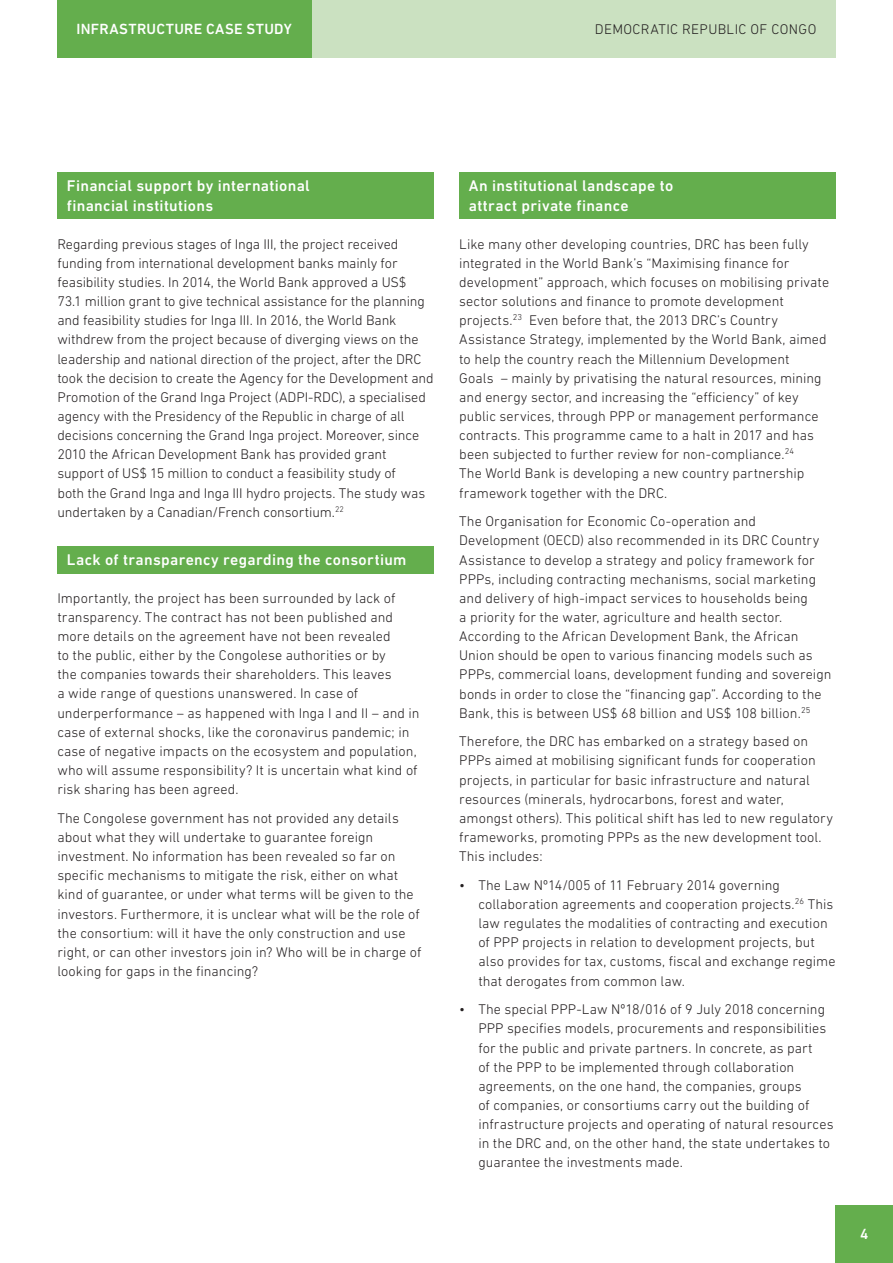
<style>
.page{position:relative;width:893px;height:1263px;background:#fff}
.page>*{position:absolute;margin:0;border:0;box-sizing:border-box;transform-origin:0 0}
.t1{font:500 15.75px/19.2px "DIN Next LT Pro";letter-spacing:.02em;color:#fff}
.t2{font:500 15px "DIN Next LT Pro";letter-spacing:.02em;color:#fff}
.t3{font:300 14.25px/19.2px "DIN Next LT Pro";color:#231f20}
.t4{font:300 14.25px "DIN Next LT Pro";letter-spacing:.025em;color:#231f20}
</style>
<div class="page">
<div style="left:57px;top:173px;width:377px;height:46px;background:#64ae4d"></div>
<div style="left:57px;top:546px;width:377px;height:27px;background:#64ae4d"></div>
<div style="left:459px;top:173px;width:377px;height:46px;background:#64ae4d"></div>
<div style="left:57px;top:0;width:256px;height:57px;background:#64ae4d"></div>
<div style="left:313px;top:0;width:523px;height:57px;background:#cbe1c1"></div>
<div style="left:836px;top:1205px;width:57px;height:58px;background:#64ae4d"></div>
<p class="t2" style="left:77px;top:20px;width:217px">INFRASTRUCTURE CASE STUDY</p>
<p class="t4" style="left:595px;top:21px;width:223px">DEMOCRATIC REPUBLIC OF CONGO</p>
<p class="t1" style="left:67px;top:176px;width:244px">Financial support by international financial institutions</p>
<p class="t3" style="left:57px;top:234px;width:378px">Regarding previous stages of Inga III, the project received funding from international development banks mainly for feasibility studies. In 2014, the World Bank approved a US$ 73.1 million grant to give technical assistance for the planning and feasibility studies for Inga III. In 2016, the World Bank withdrew from the project because of diverging views on the leadership and national direction of the project, after the DRC took the decision to create the Agency for the Development and Promotion of the Grand Inga Project (ADPI-RDC), a specialised agency with the Presidency of the Republic in charge of all decisions concerning the Grand Inga project. Moreover, since 2010 the African Development Bank has provided grant support of US$ 15 million to conduct a feasibility study of<br>both the Grand Inga and Inga III hydro projects. The study was undertaken by a Canadian/French consortium.<sup>22</sup></p>
<p class="t1" style="left:67px;top:549px;width:341px">Lack of transparency regarding the consortium</p>
<p class="t3" style="left:57px;top:588px;width:364px">Importantly, the project has been surrounded by lack of transparency. The contract has not been published and more details on the agreement have not been revealed<br>to the public, either by the Congolese authorities or by<br>the companies towards their shareholders. This leaves<br>a wide range of questions unanswered. In case of underperformance – as happened with Inga I and II – and in case of external shocks, like the coronavirus pandemic; in case of negative impacts on the ecosystem and population, who will assume responsibility? It is uncertain what kind of risk sharing has been agreed.</p>
<p class="t3" style="left:57px;top:808px;width:366px">The Congolese government has not provided any details about what they will undertake to guarantee foreign investment. No information has been revealed so far on specific mechanisms to mitigate the risk, either on what kind of guarantee, or under what terms will be given to the investors. Furthermore, it is unclear what will be the role of the consortium: will it have the only construction and use right, or can other investors join in? Who will be in charge of looking for gaps in the financing?</p>
<p class="t1" style="left:469px;top:176px;width:206px">An institutional landscape to attract private finance</p>
<p class="t3" style="left:459px;top:234px;width:371px">Like many other developing countries, DRC has been fully integrated in the World Bank’s “Maximising finance for development” approach, which focuses on mobilising private sector solutions and finance to promote development projects.<sup>23</sup> Even before that, the 2013 DRC’s Country Assistance Strategy, implemented by the World Bank, aimed to help the country reach the Millennium Development<br>Goals – mainly by privatising the natural resources, mining and energy sector, and increasing the “efficiency” of key public services, through PPP or management performance contracts. This programme came to a halt in 2017 and has been subjected to further review for non-compliance.<sup>24<br></sup>The World Bank is developing a new country partnership framework together with the DRC.</p>
<p class="t3" style="left:459px;top:512px;width:374px">The Organisation for Economic Co-operation and Development (OECD) also recommended in its DRC Country Assistance to develop a strategy and policy framework for PPPs, including contracting mechanisms, social marketing and delivery of high-impact services to households being<br>a priority for the water, agriculture and health sector.<br>According to the African Development Bank, the African Union should be open to various financing models such as PPPs, commercial loans, development funding and sovereign bonds in order to close the “financing gap”. According to the Bank, this is between US$ 68 billion and US$ 108 billion.<sup>25</sup></p>
<p class="t3" style="left:459px;top:732px;width:375px">Therefore, the DRC has embarked on a strategy based on PPPs aimed at mobilising significant funds for cooperation projects, in particular for basic infrastructure and natural resources (minerals, hydrocarbons, forest and water, amongst others). This political shift has led to new regulatory frameworks, promoting PPPs as the new development tool.<br>This includes:</p>
<p class="t3" style="left:478px;top:875px;width:359px;text-indent:-19px">• The Law Nº14/005 of 11 February 2014 governing collaboration agreements and cooperation projects.<sup>26</sup> This law regulates the modalities of contracting and execution of PPP projects in relation to development projects, but also provides for tax, customs, fiscal and exchange regime that derogates from common law.</p>
<p class="t3" style="left:478px;top:1000px;width:357px;text-indent:-19px">• The special PPP-Law Nº18/016 of 9 July 2018 concerning PPP specifies models, procurements and responsibilities for the public and private partners. In concrete, as part<br>of the PPP to be implemented through collaboration agreements, on the one hand, the companies, groups<br>of companies, or consortiums carry out the building of infrastructure projects and operating of natural resources in the DRC and, on the other hand, the state undertakes to guarantee the investments made.</p>
<p class="t2" style="left:860px;top:1225px;width:10px">4</p>
</div>
